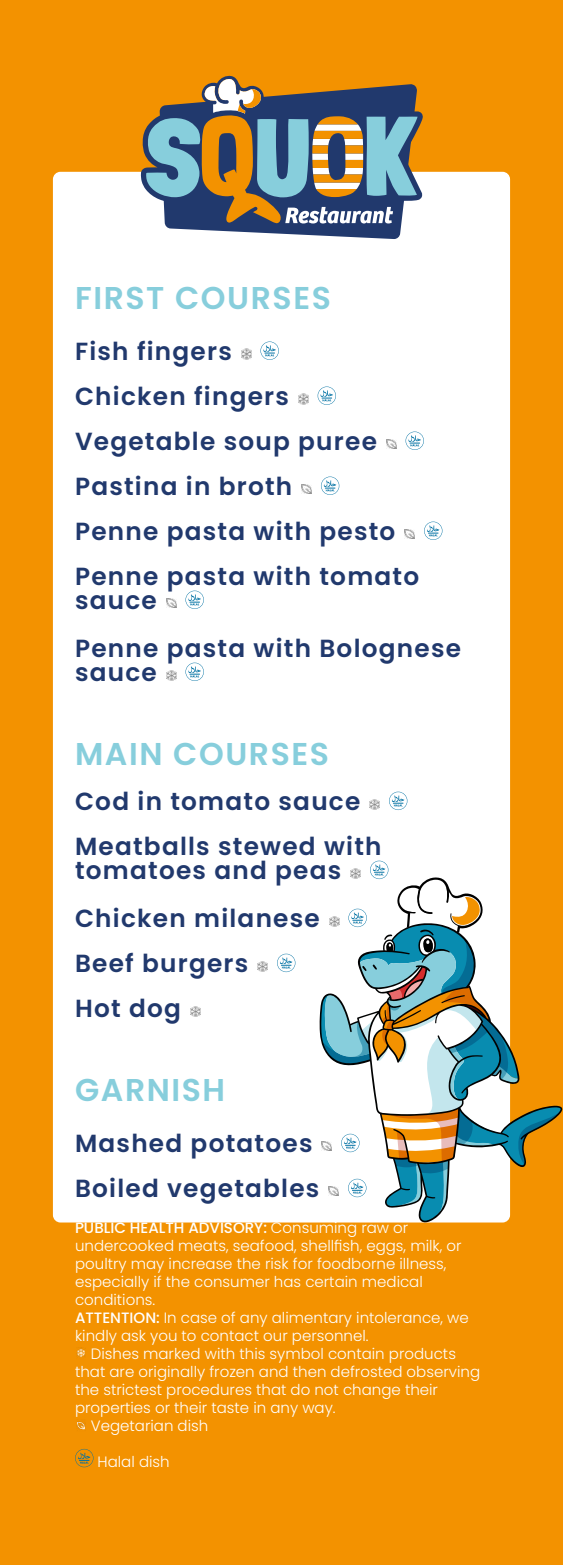
<style>
.page{position:relative;width:563px;height:1565px;background:#fff}
.page>*{position:absolute;margin:0;border:0;box-sizing:border-box;transform-origin:0 0}
.t1{font:600 31.5px "Poppins";letter-spacing:.05em;color:#87cedc}
.t2{font:600 24.75px/45px "Poppins";letter-spacing:.05em;color:#21396d}
.t3{font:300 15px/18px "Poppins";color:#fff}
.s1{font-weight:500}
</style>
<div class="page">
<div style="left:0;top:0;width:562px;height:1564px;background:#f39200"></div>
<div style="left:53px;top:172px;width:457px;height:1050px;background:#fff;border-radius:8px"></div>
<svg style="left:182px;top:229px;width:219px;height:10px"></svg>
<svg style="left:140px;top:75px;width:283px;height:154px"></svg>
<svg style="left:145px;top:78px;width:272px;height:145px"></svg>
<svg style="left:241px;top:349px;width:10px;height:10px"></svg>
<svg style="left:260px;top:341px;width:19px;height:19px"></svg>
<svg style="left:298px;top:394px;width:10px;height:10px"></svg>
<svg style="left:317px;top:386px;width:19px;height:19px"></svg>
<svg style="left:386px;top:440px;width:10px;height:8px"></svg>
<svg style="left:405px;top:431px;width:19px;height:19px"></svg>
<svg style="left:301px;top:485px;width:10px;height:8px"></svg>
<svg style="left:321px;top:476px;width:18px;height:19px"></svg>
<svg style="left:404px;top:530px;width:10px;height:8px"></svg>
<svg style="left:424px;top:521px;width:18px;height:19px"></svg>
<svg style="left:166px;top:599px;width:10px;height:8px"></svg>
<svg style="left:185px;top:590px;width:19px;height:19px"></svg>
<svg style="left:166px;top:670px;width:10px;height:10px"></svg>
<svg style="left:185px;top:662px;width:19px;height:19px"></svg>
<svg style="left:369px;top:799px;width:10px;height:10px"></svg>
<svg style="left:389px;top:791px;width:18px;height:19px"></svg>
<svg style="left:258px;top:961px;width:9px;height:10px"></svg>
<svg style="left:277px;top:953px;width:18px;height:19px"></svg>
<svg style="left:190px;top:1006px;width:10px;height:10px"></svg>
<svg style="left:320px;top:860px;width:241px;height:362px"></svg>
<svg style="left:77px;top:1347px;width:8px;height:11px"></svg>
<svg style="left:77px;top:1421px;width:9px;height:9px"></svg>
<svg style="left:75px;top:1448px;width:18px;height:19px"></svg>
<h1 class="t1" style="left:75px;top:279px;width:257px">FIRST COURSES</h1>
<h2 class="t2" style="left:75px;top:329px;width:345px">Fish fingers<br>Chicken fingers<br>Vegetable soup puree<br>Pastina in broth<br>Penne pasta with pesto<br>Penne pasta with tomato</h2>
<h2 class="t2" style="left:75px;top:576px;width:387px;line-height:48px">sauce<br>Penne pasta with Bolognese</h2>
<h2 class="t2" style="left:75px;top:650px;width:83px">sauce</h2>
<h1 class="t1" style="left:75px;top:736px;width:255px">MAIN COURSES</h1>
<h2 class="t2" style="left:75px;top:779px;width:308px">Cod in tomato sauce<br>Meatballs stewed with</h2>
<h2 class="t2" style="left:75px;top:846px;width:268px;line-height:48px">tomatoes and peas<br>Chicken milanese</h2>
<h2 class="t2" style="left:75px;top:941px;width:175px">Beef burgers<br>Hot dog</h2>
<h1 class="t1" style="left:75px;top:1072px;width:152px">GARNISH</h1>
<h2 class="t2" style="left:75px;top:1121px;width:246px">Mashed potatoes<br>Boiled vegetables</h2>
<p class="t3" style="left:75px;top:1219px;width:395px"><span class="s1">PUBLIC HEALTH ADVISORY:</span> Consuming raw or undercooked meats, seafood, shellfish, eggs, milk, or poultry may increase the risk for foodborne illness, especially if the consumer has certain medical conditions.<br><span class="s1">ATTENTION:</span> In case of any alimentary intolerance, we kindly ask you to contact our personnel.</p>
<p class="t3" style="left:91px;top:1345px;width:366px">Dishes marked with this symbol contain products</p>
<p class="t3" style="left:75px;top:1363px;width:406px">that are originally frozen and then defrosted observing</p>
<p class="t3" style="left:75px;top:1381px;width:364px">the strictest procedures that do not change their</p>
<p class="t3" style="left:75px;top:1399px;width:262px">properties or their taste in any way.</p>
<p class="t3" style="left:91px;top:1417px;width:119px">Vegetarian dish</p>
<p class="t3" style="left:97px;top:1453px;width:74px">Halal dish</p>
</div>
